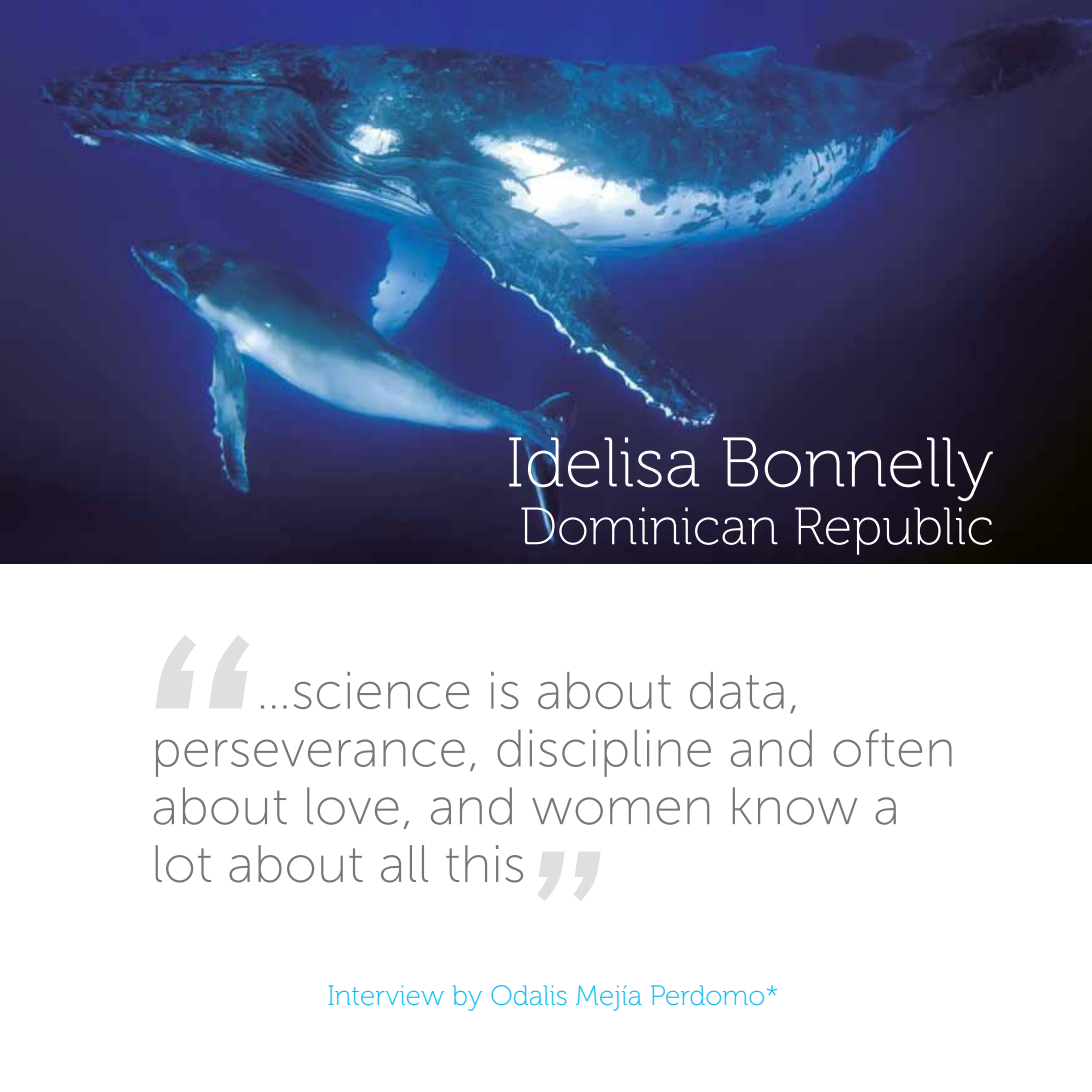
<style>
.page{position:relative;width:1092px;height:1092px;background:#fff}
.page>*{position:absolute;margin:0;border:0;box-sizing:border-box;transform-origin:0 0}
.t1{font:70px "Museo 100";color:#fff}
.t2{font:52.5px/57.8px "Museo Sans 100";color:#78767a}
.t3{font:52.5px "Museo 100";color:#fff}
.t4{font:28px "Museo 100";color:#00b9f1}
</style>
<div class="page">
<svg style="left:155px;top:635px;width:94px;height:73px"></svg>
<svg style="left:537px;top:851px;width:63px;height:50px"></svg>
<img style="left:0;top:0;width:1091px;height:564px">
<h1 class="t1" style="left:505px;top:425px;width:489px">Idelisa Bonnelly</h1>
<p class="t3" style="left:519px;top:498px;width:476px">Dominican Republic</p>
<p class="t2" style="left:151px;top:662px;width:805px;text-indent:105px">…science is about data, perseverance, discipline and often about love, and women know a lot about all this</p>
<p class="t4" style="left:327px;top:980px;width:453px">Interview by Odalis Mejía Perdomo*</p>
</div>
